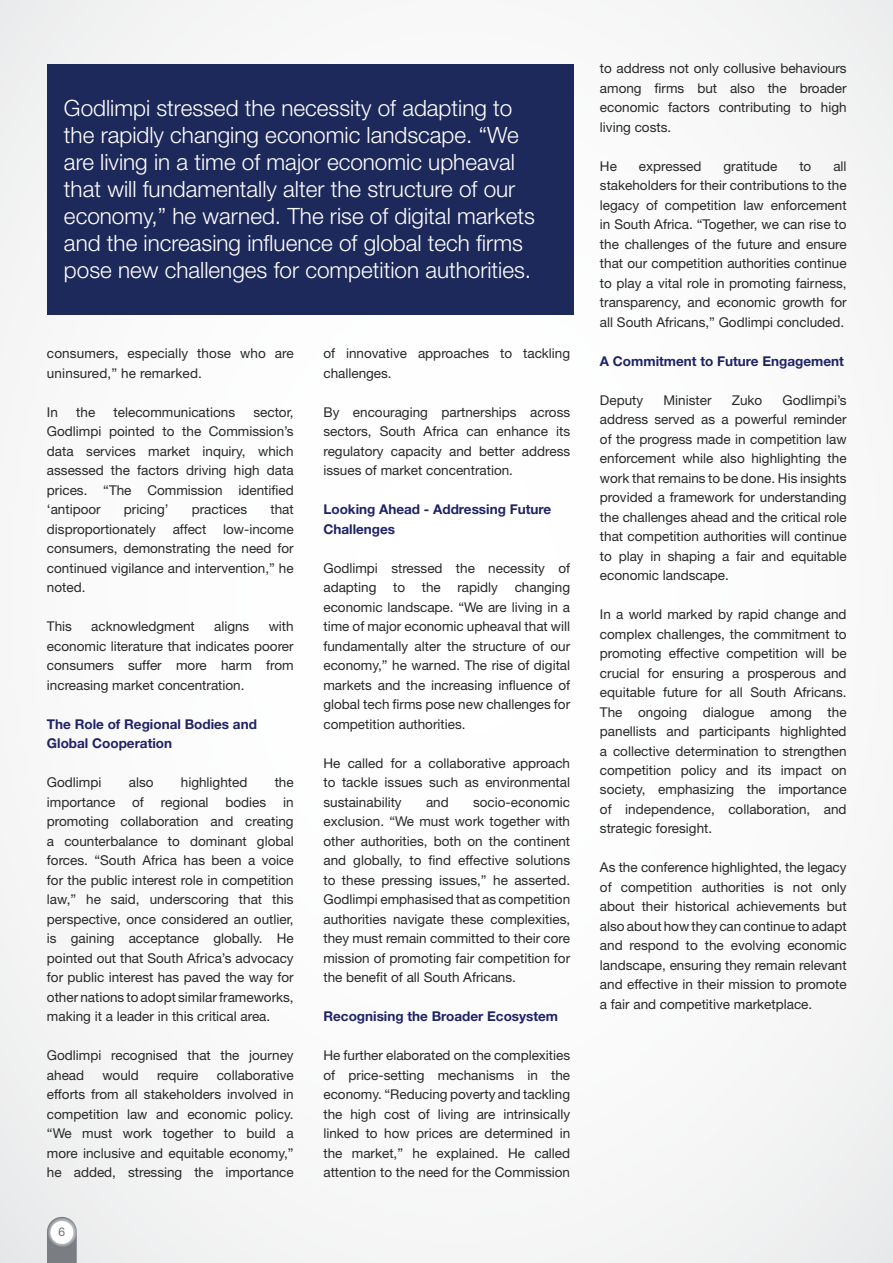
<style>
.page{position:relative;width:893px;height:1263px;background:#fafafa}
.page>*{position:absolute;margin:0;border:0;box-sizing:border-box;transform-origin:0 0}
.t1{font:300 22.5px/27px "Helvetica Neue LT Std";color:#fff}
.t2{font:13.5px/19.5px "Helvetica Neue LT Std";color:#292829;text-align:justify}
.t3{font:13.5px/19.5px "Helvetica Neue LT 75 Bd";color:#1f2365}
.t4{font:12px "Helvetica Neue LT Std";color:#6d6e71}
</style>
<div class="page">
<svg style="left:47px;top:1215px;width:30px;height:48px"></svg>
<div style="left:47px;top:64px;width:526px;height:251px;background:#1e295b"></div>
<p class="t1" style="left:64px;top:94px;width:472px">Godlimpi stressed the necessity of adapting to the rapidly changing economic landscape. “We are living in a time of major economic upheaval that will fundamentally alter the structure of our economy,” he warned. The rise of digital markets and the increasing influence of global tech firms pose new challenges for competition authorities.</p>
<p class="t2" style="left:47px;top:344px;width:248px">consumers, especially those who are uninsured,” he remarked.</p>
<p class="t2" style="left:47px;top:402px;width:13px">In</p>
<p class="t2" style="left:76px;top:402px;width:21px">the</p>
<p class="t2" style="left:114px;top:402px;width:123px">telecommunications</p>
<p class="t2" style="left:47px;top:402px;width:248px;text-indent:206px">sector, Godlimpi pointed to the Commission’s data services market inquiry, which assessed the factors driving high data prices. “The Commission identified ‘antipoor</p>
<p class="t2" style="left:47px;top:500px;width:248px;text-indent:223px">that disproportionately affect low-income consumers, demonstrating the need for continued vigilance and intervention,” he noted.</p>
<p class="t2" style="left:47px;top:617px;width:27px">This</p>
<p class="t2" style="left:91px;top:617px;width:105px">acknowledgment</p>
<p class="t2" style="left:214px;top:617px;width:37px">aligns</p>
<p class="t2" style="left:124px;top:500px;width:46px">pricing’</p>
<p class="t2" style="left:192px;top:500px;width:57px">practices</p>
<p class="t2" style="left:47px;top:617px;width:248px;text-indent:222px">with economic literature that indicates poorer consumers suffer more harm from increasing market concentration.</p>
<p class="t3" style="left:47px;top:714px;width:211px">The Role of Regional Bodies and<br>Global Cooperation</p>
<p class="t2" style="left:47px;top:772px;width:56px">Godlimpi</p>
<p class="t2" style="left:129px;top:772px;width:26px">also</p>
<p class="t2" style="left:181px;top:772px;width:68px">highlighted</p>
<p class="t2" style="left:275px;top:772px;width:21px">the</p>
<p class="t2" style="left:47px;top:792px;width:70px">importance</p>
<p class="t2" style="left:132px;top:792px;width:13px">of</p>
<p class="t2" style="left:161px;top:792px;width:49px">regional</p>
<p class="t2" style="left:225px;top:792px;width:42px">bodies</p>
<p class="t2" style="left:47px;top:792px;width:248px;text-indent:236px">in promoting collaboration and creating a counterbalance to dominant global forces. “South Africa has been a voice for the public interest role in competition law,” he said, underscoring that this perspective, once considered an outlier, is gaining acceptance globally. He pointed out that South Africa’s advocacy for public interest has paved the way for other nations to adopt similar frameworks, making it a leader in this critical area.</p>
<p class="t2" style="left:47px;top:1045px;width:248px">Godlimpi recognised that the journey ahead</p>
<p class="t2" style="left:47px;top:1065px;width:248px;text-indent:170px">collaborative efforts from all stakeholders involved in competition law and economic policy. “We must work together to build a more inclusive and equitable economy,” he added, stressing the importance</p>
<p class="t2" style="left:102px;top:1065px;width:38px">would</p>
<p class="t2" style="left:157px;top:1065px;width:43px">require</p>
<p class="t4" style="left:59px;top:1224px;width:8px">6</p>
<p class="t2" style="left:323px;top:343px;width:248px">of innovative approaches to tackling challenges.</p>
<p class="t2" style="left:323px;top:402px;width:248px">By encouraging partnerships across sectors, South Africa can enhance its regulatory capacity and better address issues of market concentration.</p>
<p class="t3" style="left:323px;top:499px;width:229px">Looking Ahead - Addressing Future<br>Challenges</p>
<p class="t2" style="left:323px;top:558px;width:248px">Godlimpi stressed the necessity of adapting to the rapidly changing economic landscape. “We are living in a time of major economic upheaval that will fundamentally alter the structure of our economy,” he warned. The rise of digital markets and the increasing influence of global tech firms pose new challenges for competition authorities.</p>
<p class="t2" style="left:323px;top:753px;width:248px">He called for a collaborative approach to tackle issues such as environmental sustainability</p>
<p class="t2" style="left:323px;top:792px;width:248px;text-indent:150px">socio-economic exclusion. “We must work together with other authorities, both on the continent and globally, to find effective solutions to these pressing issues,” he asserted.<br>Godlimpi emphasised that as competition authorities navigate these complexities, they must remain committed to their core mission of promoting fair competition for the benefit of all South Africans.</p>
<p class="t3" style="left:323px;top:1006px;width:236px">Recognising the Broader Ecosystem</p>
<p class="t2" style="left:323px;top:1045px;width:248px">He further elaborated on the complexities of price-setting mechanisms in the economy. “Reducing poverty and tackling the high cost of living are intrinsically linked to how prices are determined in the market,” he explained. He called attention to the need for the Commission</p>
<p class="t2" style="left:426px;top:792px;width:24px">and</p>
<p class="t2" style="left:600px;top:58px;width:248px">to address not only collusive behaviours among firms but also the broader economic factors contributing to high living costs.</p>
<p class="t2" style="left:600px;top:156px;width:18px">He</p>
<p class="t2" style="left:639px;top:156px;width:64px">expressed</p>
<p class="t2" style="left:723px;top:156px;width:55px">gratitude</p>
<p class="t2" style="left:799px;top:156px;width:14px">to</p>
<p class="t2" style="left:600px;top:156px;width:248px;text-indent:233px">all stakeholders for their contributions to the legacy of competition law enforcement in South Africa. “Together, we can rise to the challenges of the future and ensure that our competition authorities continue to play a vital role in promoting fairness, transparency, and economic growth for all South Africans,” Godlimpi concluded.</p>
<p class="t3" style="left:600px;top:351px;width:245px">A Commitment to Future Engagement</p>
<p class="t2" style="left:600px;top:390px;width:45px">Deputy</p>
<p class="t2" style="left:663px;top:390px;width:50px">Minister</p>
<p class="t2" style="left:732px;top:390px;width:32px">Zuko</p>
<p class="t2" style="left:600px;top:390px;width:248px;text-indent:183px">Godlimpi’s address served as a powerful reminder of the progress made in competition law enforcement while also highlighting the work that remains to be done. His insights provided a framework for understanding the challenges ahead and the critical role that competition authorities will continue to play in shaping a fair and equitable economic landscape.</p>
<p class="t2" style="left:600px;top:604px;width:248px">In a world marked by rapid change and complex challenges, the commitment to promoting effective competition will be crucial for ensuring a prosperous and equitable future for all South Africans.<br>The ongoing dialogue among the panellists and participants highlighted a collective determination to strengthen competition policy and its impact on society, emphasizing the importance of independence, collaboration, and strategic foresight.</p>
<p class="t2" style="left:600px;top:858px;width:248px">As the conference highlighted, the legacy of competition authorities is not only about their historical achievements but also about how they can continue to adapt and respond to the evolving economic landscape, ensuring they remain relevant and effective in their mission to promote a fair and competitive marketplace.</p>
</div>
